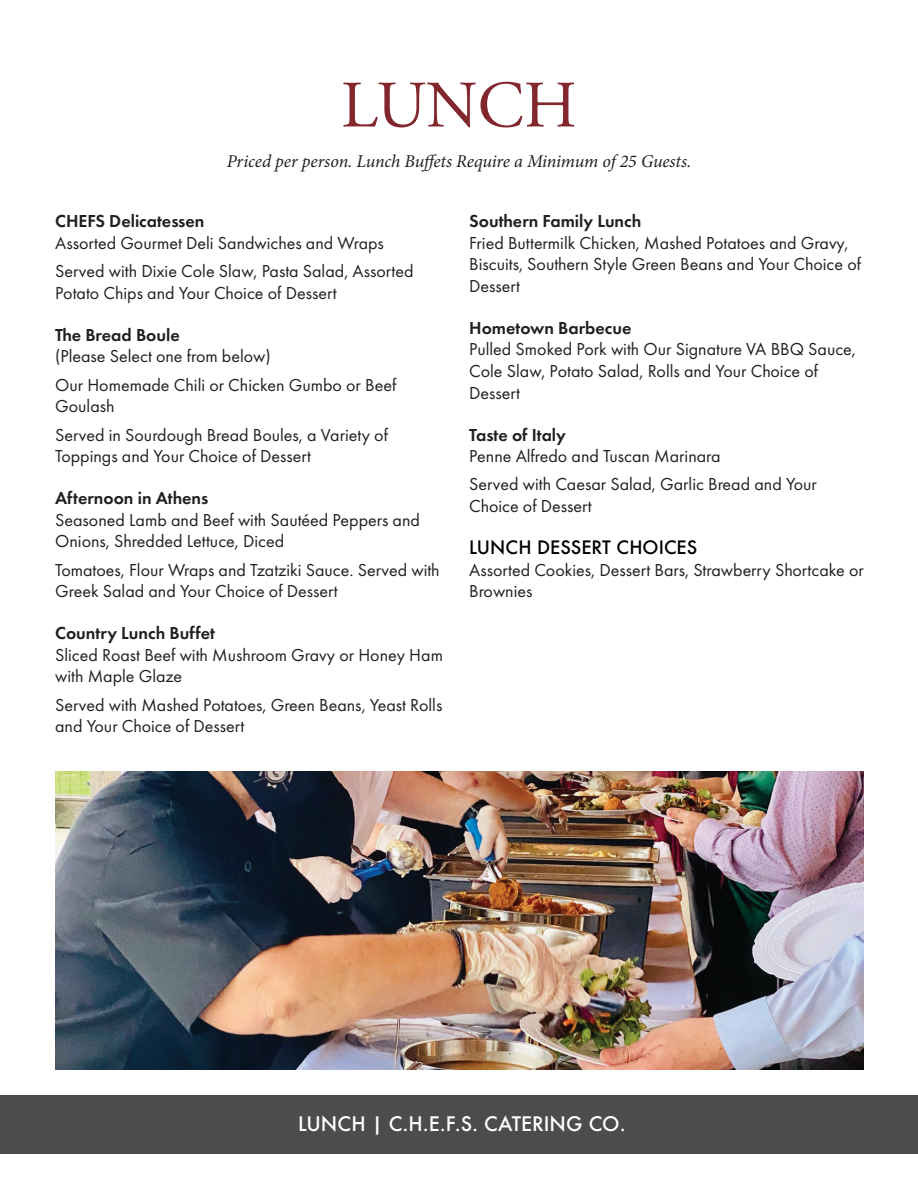
<style>
.page{position:relative;width:918px;height:1188px;background:#fff}
.page>*{position:absolute;margin:0;border:0;box-sizing:border-box;transform-origin:0 0}
.t1{font:66.15px "Adobe Garamond Pro";color:#83272e}
.t2{font:500 19.5px "Futura";color:#fff}
.t3{font:18px/21.6px "Futura PT";color:#231f20}
.t4{font:600 18px "Futura PT";color:#231f20}
.t5{font:italic 18px "Minion Pro";letter-spacing:-.01em;color:#231f20}
.t6{font:500 18px "Futura";color:#000}
</style>
<div class="page">
<div style="left:0;top:1095px;width:918px;height:58px;background:#4b4c4d"></div>
<img style="left:55px;top:771px;width:809px;height:298px">
<h1 class="t1" style="left:341px;top:66px;width:237px">LUNCH</h1>
<p class="t5" style="left:227px;top:149px;width:466px">Priced per person. Lunch Buffets Require a Minimum of 25 Guests.</p>
<p class="t4" style="left:55px;top:210px;width:151px">CHEFS Delicatessen</p>
<p class="t3" style="left:55px;top:229px;width:360px;line-height:28.3px">Assorted Gourmet Deli Sandwiches and Wraps<br>Served with Dixie Cole Slaw, Pasta Salad, Assorted</p>
<p class="t3" style="left:55px;top:282px;width:283px">Potato Chips and Your Choice of Dessert</p>
<p class="t4" style="left:55px;top:323px;width:126px">The Bread Boule</p>
<p class="t3" style="left:55px;top:342px;width:343px;line-height:28.3px">(Please Select one from below)<br>Our Homemade Chili or Chicken Gumbo or Beef</p>
<p class="t3" style="left:55px;top:392px;width:334px;line-height:28.3px">Goulash<br>Served in Sourdough Bread Boules, a Variety of</p>
<p class="t3" style="left:55px;top:445px;width:257px">Toppings and Your Choice of Dessert</p>
<p class="t4" style="left:55px;top:487px;width:155px">Afternoon in Athens</p>
<p class="t3" style="left:55px;top:509px;width:366px">Seasoned Lamb and Beef with Sautéed Peppers and<br>Onions, Shredded Lettuce, Diced</p>
<p class="t3" style="left:55px;top:559px;width:386px">Tomatoes, Flour Wraps and Tzatziki Sauce. Served with<br>Greek Salad and Your Choice of Dessert</p>
<p class="t4" style="left:55px;top:622px;width:161px">Country Lunch Buffet</p>
<p class="t3" style="left:55px;top:644px;width:389px">Sliced Roast Beef with Mushroom Gravy or Honey Ham with Maple Glaze</p>
<p class="t3" style="left:55px;top:694px;width:389px">Served with Mashed Potatoes, Green Beans, Yeast Rolls and Your Choice of Dessert</p>
<p class="t4" style="left:469px;top:210px;width:174px">Southern Family Lunch</p>
<p class="t3" style="left:469px;top:232px;width:393px">Fried Buttermilk Chicken, Mashed Potatoes and Gravy,<br>Biscuits, Southern Style Green Beans and Your Choice of<br>Dessert</p>
<p class="t4" style="left:469px;top:317px;width:164px">Hometown Barbecue</p>
<p class="t3" style="left:469px;top:339px;width:388px">Pulled Smoked Pork with Our Signature VA BBQ Sauce,<br>Cole Slaw, Potato Salad, Rolls and Your Choice of<br>Dessert</p>
<p class="t4" style="left:469px;top:423px;width:98px">Taste of Italy</p>
<p class="t3" style="left:469px;top:442px;width:349px;line-height:28.3px">Penne Alfredo and Tuscan Marinara<br>Served with Caesar Salad, Garlic Bread and Your</p>
<p class="t3" style="left:469px;top:495px;width:124px">Choice of Dessert</p>
<p class="t6" style="left:469px;top:535px;width:230px">LUNCH DESSERT CHOICES</p>
<p class="t3" style="left:469px;top:559px;width:396px">Assorted Cookies, Dessert Bars, Strawberry Shortcake or<br>Brownies</p>
<p class="t2" style="left:298px;top:1110px;width:329px">LUNCH | C.H.E.F.S. CATERING CO.</p>
</div>
